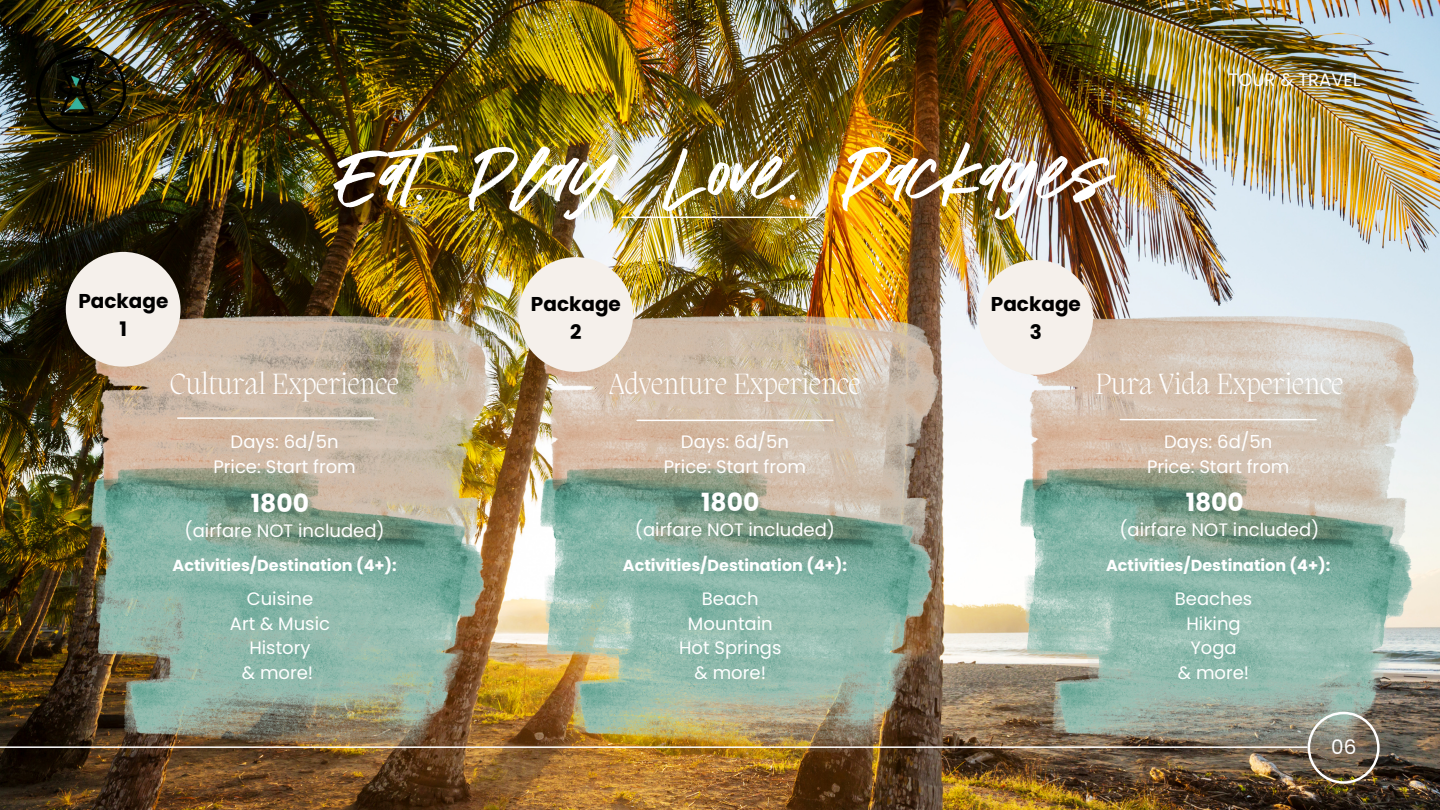
<style>
.page{position:relative;width:1440px;height:810px;background:#fff}
.page>*{position:absolute;margin:0;border:0;box-sizing:border-box;transform-origin:0 0}
.t1{font:70px "Addictive";color:#fff}
.t2{font:200 30px "Migra";color:#fff}
.t3{font:700 25px "Poppins";color:#fff}
.t4{font:700 20px "Poppins";color:#000}
.t5{font:20px "Poppins";color:#fff}
.t6{font:18px "Poppins";color:#fff}
.t7{font:700 16px "Poppins";color:#fff}
</style>
<div class="page">
<img style="left:0;top:0;width:1440px;height:810px">
<hr style="left:622px;top:217px;width:196px;height:1px;background:#fff">
<img style="left:540px;top:316px;width:399px;height:437px">
<hr style="left:637px;top:420px;width:196px;height:1px;background:#fff">
<img style="left:1020px;top:316px;width:398px;height:437px">
<hr style="left:1120px;top:419px;width:196px;height:1px;background:#fff">
<img style="left:92px;top:316px;width:398px;height:437px">
<div style="left:66px;top:252px;width:115px;height:115px;background:#f5f0eb;border-radius:50%"></div>
<div style="left:518px;top:257px;width:115px;height:115px;background:#f5f0eb;border-radius:50%"></div>
<div style="left:978px;top:260px;width:115px;height:115px;background:#f5f0eb;border-radius:50%"></div>
<hr style="left:0;top:746px;width:1307px;height:2px;background:#fff">
<img style="left:1308px;top:712px;width:72px;height:72px">
<img style="left:37px;top:48px;width:89px;height:85px">
<hr style="left:178px;top:417px;width:196px;height:2px;background:#fff">
<p class="t4" style="left:78px;top:287px;width:91px">Package</p>
<p class="t4" style="left:120px;top:315px;width:9px">1</p>
<p class="t1" style="left:337px;top:142px;width:768px">Eat. Play. Love. Packages</p>
<p class="t4" style="left:531px;top:290px;width:91px">Package</p>
<p class="t4" style="left:570px;top:318px;width:13px">2</p>
<p class="t4" style="left:991px;top:290px;width:91px">Package</p>
<p class="t4" style="left:1030px;top:318px;width:14px">3</p>
<p class="t6" style="left:1229px;top:67px;width:133px">TOUR &amp; TRAVEL</p>
<p class="t2" style="left:170px;top:370px;width:231px">Cultural Experience</p>
<p class="t2" style="left:609px;top:370px;width:253px">Adventure Experience</p>
<p class="t2" style="left:1095px;top:370px;width:250px">Pura Vida Experience</p>
<p class="t6" style="left:231px;top:429px;width:110px">Days: 6d/5n</p>
<p class="t6" style="left:213px;top:454px;width:144px">Price: Start from</p>
<p class="t6" style="left:681px;top:429px;width:110px">Days: 6d/5n</p>
<p class="t6" style="left:664px;top:454px;width:144px">Price: Start from</p>
<p class="t6" style="left:1164px;top:429px;width:110px">Days: 6d/5n</p>
<p class="t6" style="left:1147px;top:454px;width:144px">Price: Start from</p>
<p class="t3" style="left:701px;top:485px;width:60px">1800</p>
<p class="t6" style="left:635px;top:517px;width:202px">(airfare NOT included)</p>
<p class="t3" style="left:1186px;top:485px;width:60px">1800</p>
<p class="t6" style="left:1119px;top:517px;width:202px">(airfare NOT included)</p>
<p class="t3" style="left:251px;top:486px;width:60px">1800</p>
<p class="t6" style="left:185px;top:518px;width:202px">(airfare NOT included)</p>
<p class="t7" style="left:173px;top:554px;width:226px">Activities/Destination (4+):</p>
<p class="t7" style="left:623px;top:554px;width:226px">Activities/Destination (4+):</p>
<p class="t7" style="left:1106px;top:554px;width:226px">Activities/Destination (4+):</p>
<p class="t6" style="left:247px;top:586px;width:68px">Cuisine</p>
<p class="t6" style="left:230px;top:611px;width:102px">Art &amp; Music</p>
<p class="t6" style="left:249px;top:635px;width:63px">History</p>
<p class="t6" style="left:242px;top:660px;width:73px">&amp; more!</p>
<p class="t6" style="left:702px;top:586px;width:58px">Beach</p>
<p class="t6" style="left:688px;top:611px;width:86px">Mountain</p>
<p class="t6" style="left:679px;top:635px;width:104px">Hot Springs</p>
<p class="t6" style="left:695px;top:660px;width:73px">&amp; more!</p>
<p class="t6" style="left:1175px;top:586px;width:79px">Beaches</p>
<p class="t6" style="left:1186px;top:611px;width:56px">Hiking</p>
<p class="t6" style="left:1190px;top:635px;width:48px">Yoga</p>
<p class="t6" style="left:1178px;top:660px;width:73px">&amp; more!</p>
<p class="t5" style="left:1331px;top:733px;width:27px">06</p>
</div>
